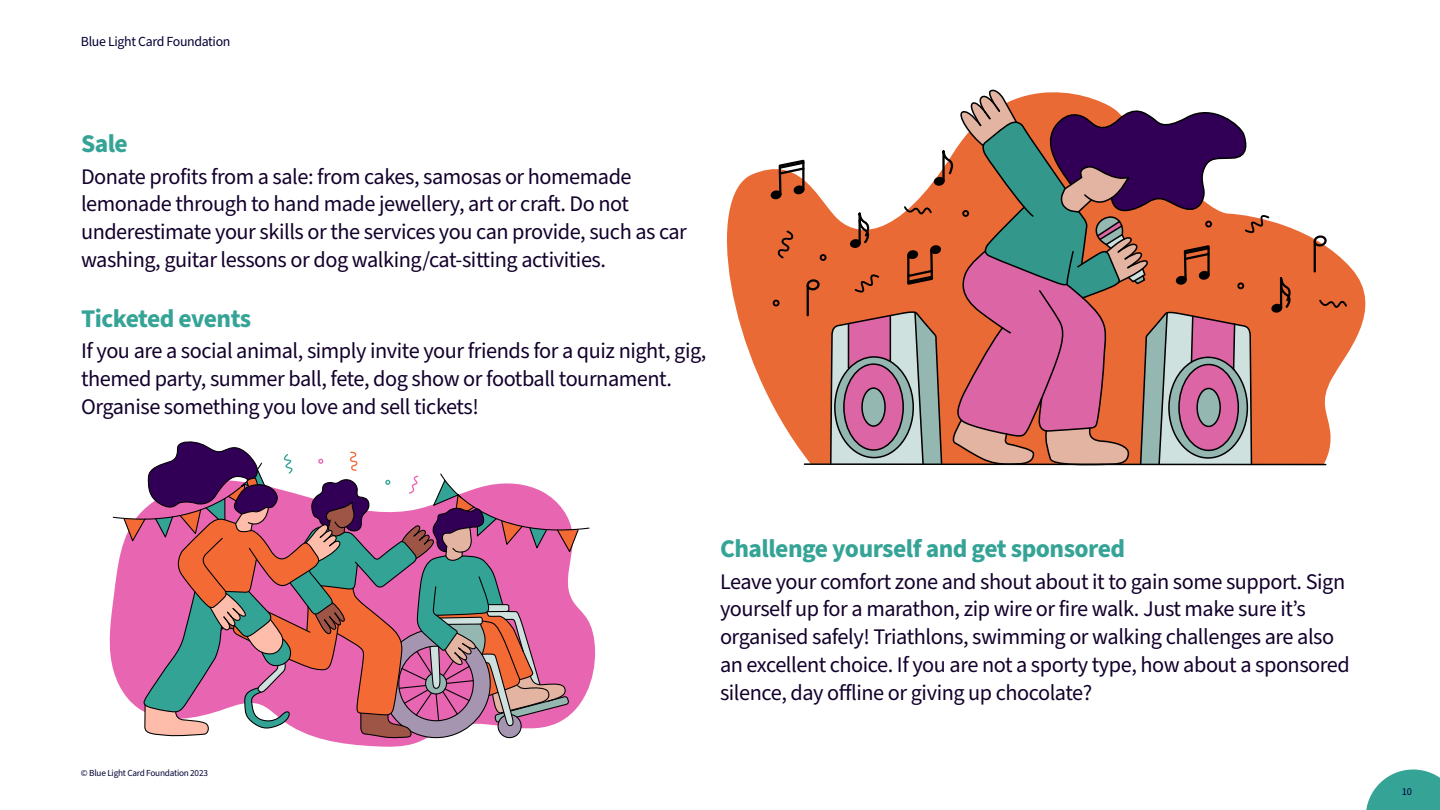
<style>
.page{position:relative;width:1440px;height:810px;background:#fff}
.page>*{position:absolute;margin:0;border:0;box-sizing:border-box;transform-origin:0 0}
.t1{font:700 25.5px "Source Sans Pro";letter-spacing:-.02em;color:#35a497}
.t2{font:22.27px/27.8px "Source Sans Pro";letter-spacing:-.02em;color:#13002c}
.t3{font:13.88px "Source Sans Pro";letter-spacing:-.025em;color:#003}
.t4{font:10.5px "Source Sans Pro";color:#003}
.t5{font:9.23px "Source Sans Pro";letter-spacing:-.025em;color:#003}
</style>
<div class="page">
<svg style="left:1366px;top:770px;width:74px;height:40px"></svg>
<svg style="left:110px;top:611px;width:485px;height:136px"></svg>
<svg style="left:112px;top:441px;width:478px;height:298px"></svg>
<svg style="left:727px;top:169px;width:639px;height:231px;fill:#e96a34"></svg>
<svg style="left:770px;top:89px;width:579px;height:377px"></svg>
<p class="t3" style="left:81px;top:32px;width:151px">Blue Light Card Foundation</p>
<p class="t1" style="left:81px;top:126px;width:48px">Sale</p>
<p class="t2" style="left:81px;top:163px;width:608px">Donate profits from a sale: from cakes, samosas or homemade lemonade through to hand made jewellery, art or craft. Do not underestimate your skills or the services you can provide, such as car washing, guitar lessons or dog walking/cat-sitting activities.</p>
<p class="t1" style="left:81px;top:301px;width:172px">Ticketed events</p>
<p class="t2" style="left:81px;top:338px;width:627px">If you are a social animal, simply invite your friends for a quiz night, gig, themed party, summer ball, fete, dog show or football tournament.<br>Organise something you love and sell tickets!</p>
<p class="t5" style="left:81px;top:766px;width:128px">© Blue Light Card Foundation 2023</p>
<p class="t1" style="left:720px;top:531px;width:407px">Challenge yourself and get sponsored</p>
<p class="t2" style="left:720px;top:568px;width:631px">Leave your comfort zone and shout about it to gain some support. Sign yourself up for a marathon, zip wire or fire walk. Just make sure it’s organised safely! Triathlons, swimming or walking challenges are also an excellent choice. If you are not a sporty type, how about a sponsored silence, day offline or giving up chocolate?</p>
<p class="t4" style="left:1402px;top:785px;width:12px">10</p>
</div>
